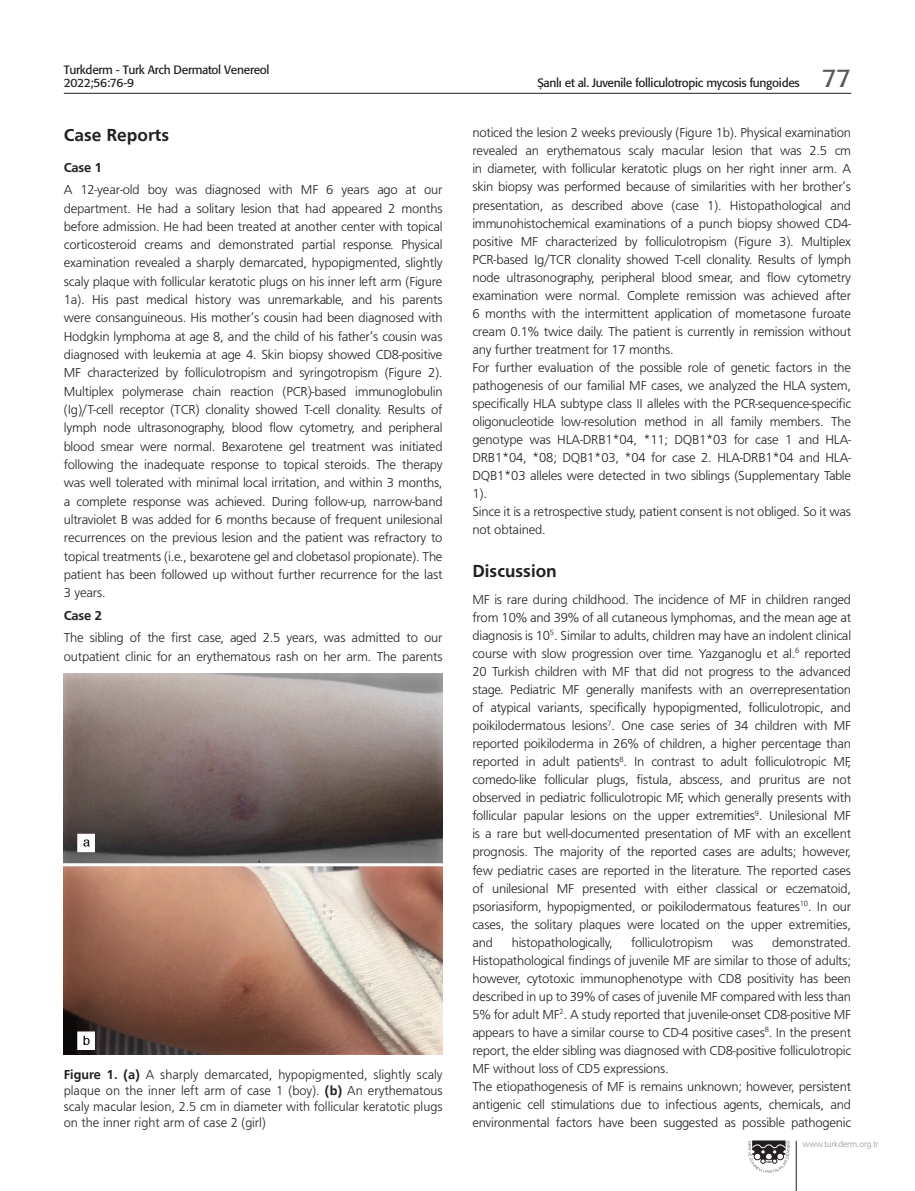
<style>
.page{position:relative;width:915px;height:1191px;background:#fff}
.page>*{position:absolute;margin:0;border:0;box-sizing:border-box;transform-origin:0 0}
.t1{font:25.5px "Formata Tr";color:#57585a}
.ARABASLIK{font:18px "Frugal Bold Tr";color:#231f20}
.YAZI{font:13.5px/18px "Frugal Normal Tr";letter-spacing:-.015em;color:#231f20;text-align:justify}
.RESIM-ALTI{font:13.5px/16.2px "Frugal Normal Tr";color:#231f20;text-align:justify}
.BOLD{font:13.5px "Frugal Bold Tr";letter-spacing:-.015em;color:#231f20}
.t2{font:12px/12.8px "Formata Tr";letter-spacing:-.025em;color:#231f20}
.t3{font:9px "Frugal Normal Tr";letter-spacing:-.01em;color:#939598}
.s1{font-family:"Frugal Bold Tr"}
</style>
<div class="page">
<hr style="left:795px;top:1140px;width:1px;height:51px;background:#231f20">
<hr style="left:64px;top:93px;width:786px;height:1px;background:#231f20">
<svg style="left:748px;top:1140px;width:41px;height:32px"></svg>
<img style="left:64px;top:674px;width:378px;height:380px">
<p class="t2" style="left:64px;top:63px;width:207px">Turkderm - Turk Arch Dermatol Venereol<br>2022;56:76-9</p>
<p class="ARABASLIK" style="left:64px;top:124px;width:107px">Case Reports</p>
<p class="BOLD" style="left:64px;top:159px;width:40px">Case 1</p>
<p class="YAZI" style="left:64px;top:180px;width:380px">A 12-year-old boy was diagnosed with MF 6 years ago at our department. He had a solitary lesion that had appeared 2 months before admission. He had been treated at another center with topical corticosteroid creams and demonstrated partial response. Physical examination revealed a sharply demarcated, hypopigmented, slightly scaly plaque with follicular keratotic plugs on his inner left arm (Figure 1a). His past medical history was unremarkable, and his parents were consanguineous. His mother’s cousin had been diagnosed with Hodgkin lymphoma at age 8, and the child of his father’s cousin was diagnosed with leukemia at age 4. Skin biopsy showed CD8-positive MF characterized by folliculotropism and syringotropism (Figure 2).<br>Multiplex polymerase chain reaction (PCR)-based immunoglobulin (Ig)/T-cell receptor (TCR) clonality showed T-cell clonality. Results of lymph node ultrasonography, blood flow cytometry, and peripheral blood smear were normal. Bexarotene gel treatment was initiated following the inadequate response to topical steroids. The therapy was well tolerated with minimal local irritation, and within 3 months, a complete response was achieved. During follow-up, narrow-band ultraviolet B was added for 6 months because of frequent unilesional recurrences on the previous lesion and the patient was refractory to topical treatments (i.e., bexarotene gel and clobetasol propionate). The patient has been followed up without further recurrence for the last 3 years.</p>
<p class="BOLD" style="left:64px;top:607px;width:40px">Case 2</p>
<p class="YAZI" style="left:64px;top:628px;width:380px">The sibling of the first case, aged 2.5 years, was admitted to our outpatient clinic for an erythematous rash on her arm. The parents</p>
<p class="RESIM-ALTI" style="left:64px;top:1065px;width:380px"><span class="s1">Figure 1. (a)</span> A sharply demarcated, hypopigmented, slightly scaly plaque on the inner left arm of case 1 (boy). <span class="s1">(b)</span> An erythematous scaly macular lesion, 2.5 cm in diameter with follicular keratotic plugs on the inner right arm of case 2 (girl)</p>
<p class="t2" style="left:537px;top:76px;width:264px">Şanlı et al. Juvenile folliculotropic mycosis fungoides</p>
<h1 class="t1" style="left:821px;top:62px;width:31px">77</h1>
<p class="YAZI" style="left:472px;top:124px;width:380px">noticed the lesion 2 weeks previously (Figure 1b). Physical examination revealed an erythematous scaly macular lesion that was 2.5 cm in diameter, with follicular keratotic plugs on her right inner arm. A skin biopsy was performed because of similarities with her brother’s presentation, as described above (case 1). Histopathological and immunohistochemical examinations of a punch biopsy showed CD4- positive MF characterized by folliculotropism (Figure 3). Multiplex PCR-based Ig/TCR clonality showed T-cell clonality. Results of lymph node ultrasonography, peripheral blood smear, and flow cytometry examination were normal. Complete remission was achieved after 6 months with the intermittent application of mometasone furoate cream 0.1% twice daily. The patient is currently in remission without any further treatment for 17 months.</p>
<p class="YAZI" style="left:472px;top:358px;width:380px">For further evaluation of the possible role of genetic factors in the pathogenesis of our familial MF cases, we analyzed the HLA system, specifically HLA subtype class II alleles with the PCR-sequence-specific oligonucleotide low-resolution method in all family members. The genotype was HLA-DRB1*04, *11; DQB1*03 for case 1 and HLA-DRB1*04, *08; DQB1*03, *04 for case 2. HLA-DRB1*04 and HLA-DQB1*03 alleles were detected in two siblings (Supplementary Table 1).</p>
<p class="YAZI" style="left:472px;top:503px;width:380px">Since it is a retrospective study, patient consent is not obliged. So it was not obtained.</p>
<p class="ARABASLIK" style="left:472px;top:561px;width:86px">Discussion</p>
<p class="YAZI" style="left:472px;top:590px;width:380px">MF is rare during childhood. The incidence of MF in children ranged from 10% and 39% of all cutaneous lymphomas, and the mean age at diagnosis is 10<sup>5</sup>. Similar to adults, children may have an indolent clinical course with slow progression over time. Yazganoglu et al.<sup>6</sup> reported 20 Turkish children with MF that did not progress to the advanced stage. Pediatric MF generally manifests with an overrepresentation of atypical variants, specifically hypopigmented, folliculotropic, and poikilodermatous lesions<sup>7</sup>. One case series of 34 children with MF reported poikiloderma in 26% of children, a higher percentage than reported in adult patients<sup>8</sup>. In contrast to adult folliculotropic MF, comedo-like follicular plugs, fistula, abscess, and pruritus are not observed in pediatric folliculotropic MF, which generally presents with follicular papular lesions on the upper extremities<sup>9</sup>. Unilesional MF is a rare but well-documented presentation of MF with an excellent prognosis. The majority of the reported cases are adults; however, few pediatric cases are reported in the literature. The reported cases of unilesional MF presented with either classical or eczematoid, psoriasiform, hypopigmented, or poikilodermatous features<sup>10</sup>. In our cases, the solitary plaques were located on the upper extremities, and</p>
<p class="YAZI" style="left:511px;top:933px;width:102px">histopathologically,</p>
<p class="YAZI" style="left:631px;top:933px;width:83px">folliculotropism</p>
<p class="YAZI" style="left:731px;top:933px;width:23px">was</p>
<p class="YAZI" style="left:472px;top:933px;width:380px;text-indent:299px">demonstrated.<br>Histopathological findings of juvenile MF are similar to those of adults; however, cytotoxic immunophenotype with CD8 positivity has been described in up to 39% of cases of juvenile MF compared with less than 5% for adult MF<sup>2</sup>. A study reported that juvenile-onset CD8-positive MF appears to have a similar course to CD-4 positive cases<sup>8</sup>. In the present report, the elder sibling was diagnosed with CD8-positive folliculotropic MF without loss of CD5 expressions.</p>
<p class="YAZI" style="left:472px;top:1077px;width:380px">The etiopathogenesis of MF is remains unknown; however, persistent antigenic cell stimulations due to infectious agents, chemicals, and environmental factors have been suggested as possible pathogenic</p>
<p class="t3" style="left:802px;top:1139px;width:77px">www.turkderm.org.tr</p>
</div>
